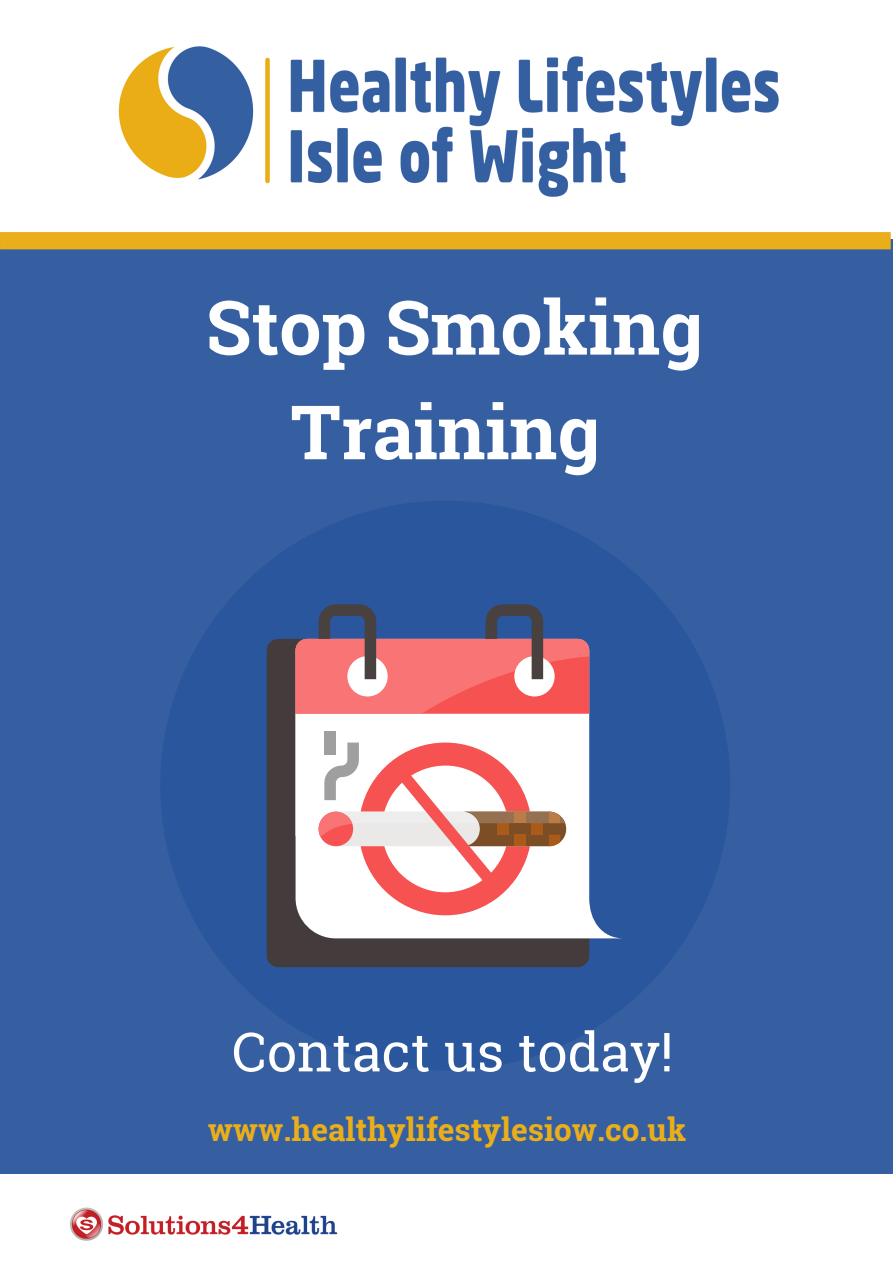
<style>
.page{position:relative;width:893px;height:1263px;background:#fff}
.page>*{position:absolute;margin:0;border:0;box-sizing:border-box;transform-origin:0 0}
.t1{font:700 75px/104.6px "Roboto Slab";color:#fff;text-align:center}
.t2{font:54px "Roboto Slab";color:#fff}
.t3{font:700 31.5px "Roboto Slab";color:#eaae1a}
</style>
<div class="page">
<div style="left:0;top:240px;width:893px;height:1023px;background:#355fa1"></div>
<div style="left:0;top:232px;width:890px;height:17px;background:#eaae1a"></div>
<div style="left:0;top:1174px;width:893px;height:89px;background:#fff"></div>
<img style="left:70px;top:1207px;width:267px;height:34px">
<div style="left:160px;top:501px;width:570px;height:569px;background:#29569c;border-radius:50%"></div>
<div style="left:267px;top:639px;width:322px;height:328px;background:#443c3c"></div>
<svg style="left:295px;top:648px;width:323px;height:290px"></svg>
<svg style="left:295px;top:604px;width:294px;height:311px;background:#ddadb2"></svg>
<img style="left:118px;top:46px;width:661px;height:151px">
<h1 class="t1" style="left:206px;top:273px;width:498px">Stop Smoking<br>Training</h1>
<h2 class="t2" style="left:232px;top:1015px;width:442px">Contact us today!</h2>
<p class="t3" style="left:208px;top:1108px;width:480px">www.healthylifestylesiow.co.uk</p>
</div>
